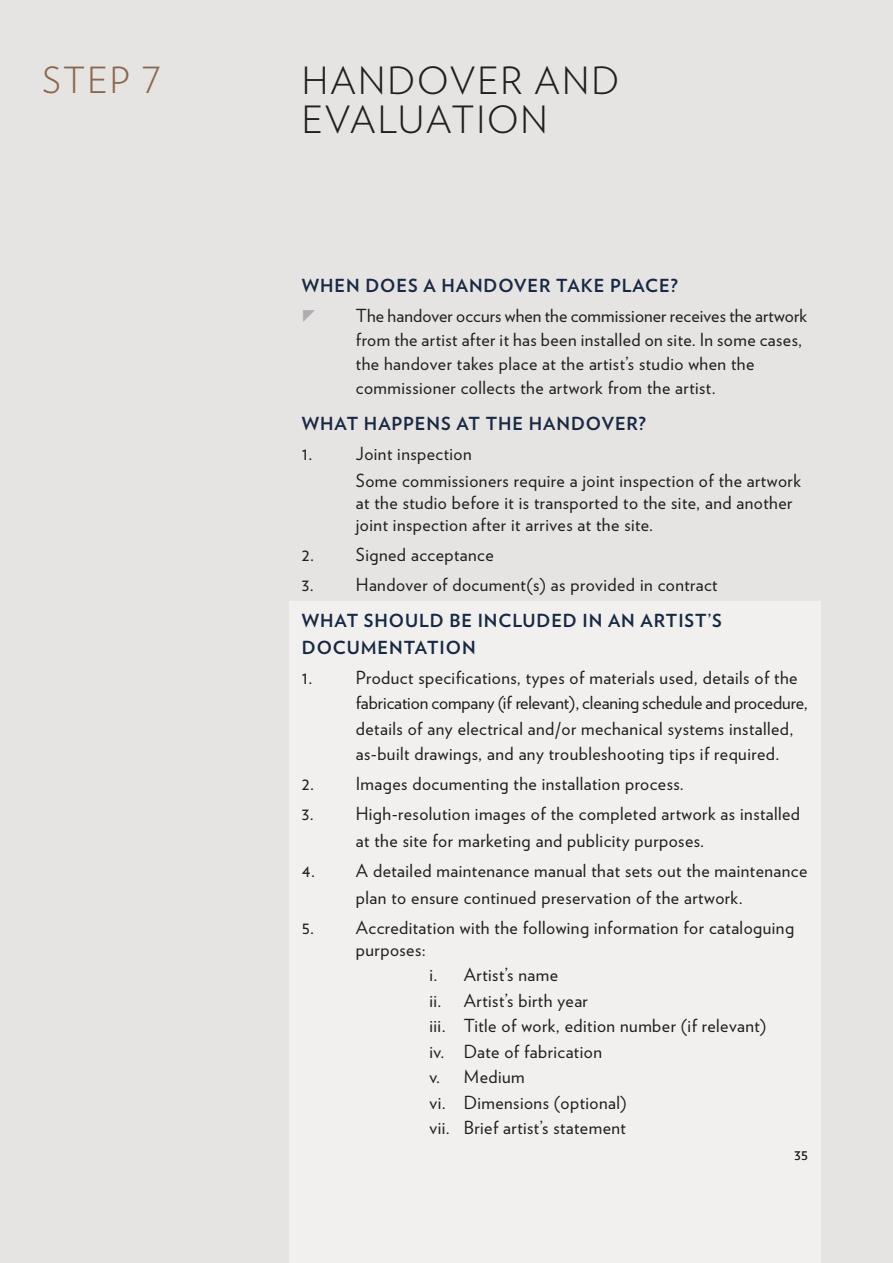
<style>
.page{position:relative;width:893px;height:1263px;background:#e6e4e3}
.page>*{position:absolute;margin:0;border:0;box-sizing:border-box;transform-origin:0 0}
.Body{font:300 37.5px/39px "Verlag";letter-spacing:.05em;color:#231f20}
.Body-2{font:300 36px "Verlag";color:#8b674f}
.Body-3{font:18px/24px "Verlag";letter-spacing:.025em;color:#231f20}
.Body-4{font:700 18px/27px "Verlag";letter-spacing:.05em;color:#192944}
.t1{font:15px "Verlag";color:#231f20}
</style>
<div class="page">
<div style="left:289px;top:602px;width:532px;height:661px;background:#f1f0ef"></div>
<p class="Body-2" style="left:43px;top:53px;width:119px">STEP 7</p>
<p class="Body" style="left:302px;top:59px;width:319px">HANDOVER AND<br>EVALUATION</p>
<p class="Body-4" style="left:302px;top:271px;width:377px">WHEN DOES A HANDOVER TAKE PLACE?</p>
<p class="Body-3" style="left:356px;top:303px;width:453px">The handover occurs when the commissioner receives the artwork from the artist after it has been installed on site. In some cases, the handover takes place at the artist’s studio when the commissioner collects the artwork from the artist.</p>
<p class="Body-4" style="left:302px;top:409px;width:346px">WHAT HAPPENS AT THE HANDOVER?</p>
<p class="Body-3" style="left:302px;top:441px;width:12px">1.</p>
<p class="Body-3" style="left:356px;top:441px;width:117px">Joint inspection</p>
<p class="Body-3" style="left:356px;top:469px;width:447px;line-height:21.6px">Some commissioners require a joint inspection of the artwork at the studio before it is transported to the site, and another joint inspection after it arrives at the site.</p>
<p class="Body-3" style="left:302px;top:541px;width:193px">2. Signed acceptance</p>
<p class="Body-3" style="left:302px;top:571px;width:417px">3. Handover of document(s) as provided in contract</p>
<p class="Body-4" style="left:302px;top:606px;width:421px">WHAT SHOULD BE INCLUDED IN AN ARTIST’S<br>DOCUMENTATION</p>
<p class="Body-3" style="left:302px;top:664px;width:12px">1.</p>
<p class="Body-3" style="left:356px;top:663px;width:453px;line-height:25.5px">Product specifications, types of materials used, details of the fabrication company (if relevant), cleaning schedule and procedure, details of any electrical and/or mechanical systems installed, as-built drawings, and any troubleshooting tips if required.</p>
<p class="Body-3" style="left:302px;top:771px;width:383px">2. Images documenting the installation process.</p>
<p class="Body-3" style="left:356px;top:799px;width:446px;line-height:27px;text-indent:-54px">3. High-resolution images of the completed artwork as installed at the site for marketing and publicity purposes.</p>
<p class="Body-3" style="left:302px;top:856px;width:507px;line-height:27px;text-align:center">4. A detailed maintenance manual that sets out the maintenance plan to ensure continued preservation of the artwork.</p>
<p class="Body-3" style="left:356px;top:916px;width:440px;line-height:21.6px;text-indent:-54px">5. Accreditation with the following information for cataloguing purposes:</p>
<p class="Body-3" style="left:429px;top:962px;width:130px">i. Artist’s name</p>
<p class="Body-3" style="left:429px;top:987px;width:160px">ii. Artist’s birth year</p>
<p class="Body-3" style="left:429px;top:1013px;width:338px">iii. Title of work, edition number (if relevant)</p>
<p class="Body-3" style="left:429px;top:1038px;width:174px">iv. Date of fabrication</p>
<p class="Body-3" style="left:429px;top:1064px;width:97px">v. Medium</p>
<p class="Body-3" style="left:429px;top:1089px;width:199px">vi. Dimensions (optional)</p>
<p class="Body-3" style="left:429px;top:1115px;width:198px">vii. Brief artist’s statement</p>
<p class="t1" style="left:795px;top:1143px;width:15px">35</p>
</div>
